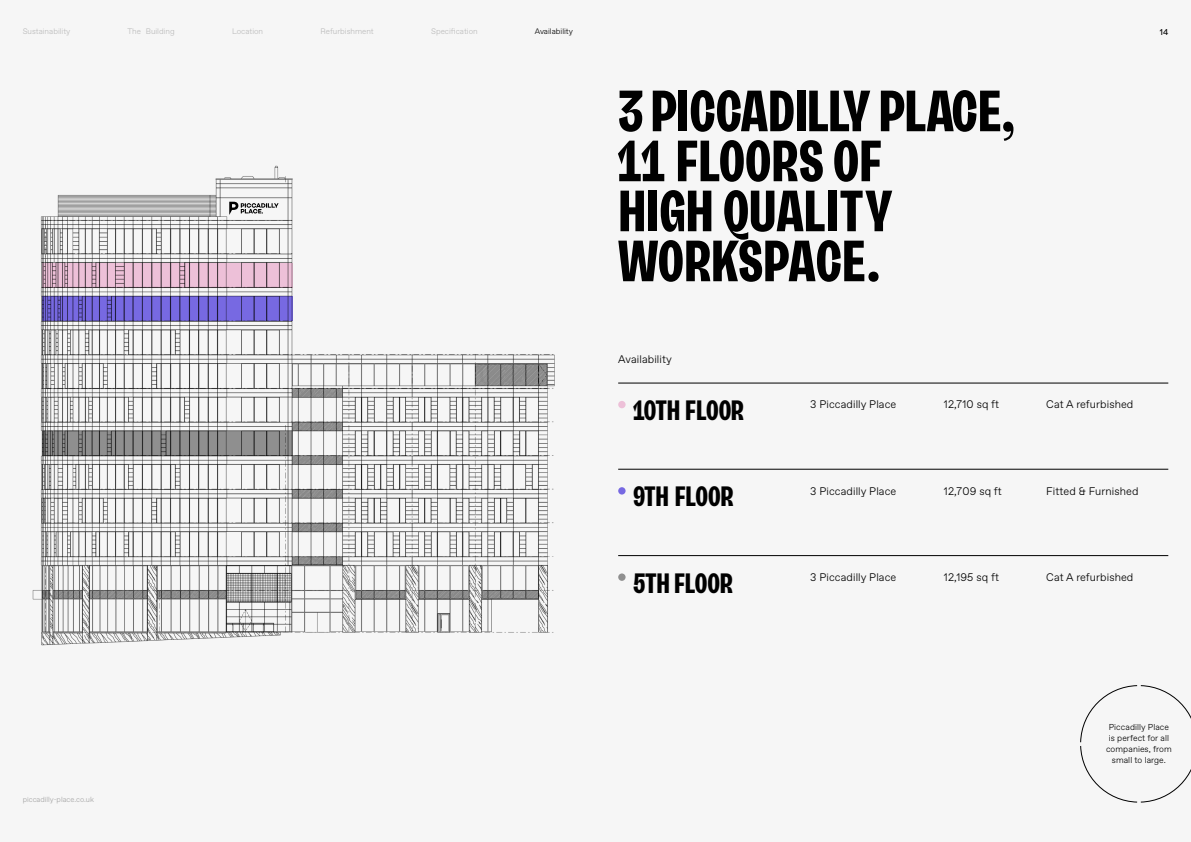
<style>
.page{position:relative;width:1191px;height:842px;background:#f6f6f6}
.page>*{position:absolute;margin:0;border:0;box-sizing:border-box;transform-origin:0 0}
.t1{font:700 58px/50px "Freigeist X Con";color:#000}
.t2{font:700 28px "Freigeist Test X Con";color:#000}
.t3{font:300 11px "Favorit";letter-spacing:.01em;color:#000}
.t4{font:300 8.6px/11.1px "Favorit";letter-spacing:.01em;color:#000;text-align:center}
.t5{font:8.5px "Favorit";color:#000}
.t6{font:300 8px "Favorit";color:#bbb}
.t7{font:300 8px "Favorit";color:#000}
.t8{font:300 7.5px "Favorit";color:#a5a5a5}
</style>
<div class="page">
<svg style="left:1080px;top:685px;width:111px;height:117px"></svg>
<img style="left:32px;top:165px;width:523px;height:481px">
<hr style="left:618px;top:383px;width:550px;height:1px;background:#000">
<hr style="left:618px;top:469px;width:550px;height:1px;background:#000">
<hr style="left:618px;top:555px;width:550px;height:1px;background:#000">
<div style="left:618px;top:401px;width:7px;height:7px;background:#edc0d8;border-radius:50%"></div>
<div style="left:618px;top:487px;width:7px;height:7px;background:#7769e2;border-radius:50%"></div>
<div style="left:618px;top:573px;width:7px;height:8px;background:#8f8f8f;border-radius:50%"></div>
<p class="t6" style="left:23px;top:26px;width:49px">Sustainability</p>
<p class="t6" style="left:127px;top:26px;width:49px">The Building</p>
<p class="t6" style="left:232px;top:26px;width:33px">Location</p>
<p class="t6" style="left:320px;top:26px;width:55px">Refurbishment</p>
<p class="t6" style="left:431px;top:26px;width:48px">Specification</p>
<p class="t7" style="left:535px;top:26px;width:40px">Availability</p>
<h1 class="t1" style="left:618px;top:86px;width:398px">3 PICCADILLY PLACE,<br>11 FLOORS OF<br>HIGH QUALITY<br>WORKSPACE.</h1>
<p class="t5" style="left:1159px;top:26px;width:10px">14</p>
<p class="t3" style="left:618px;top:352px;width:55px">Availability</p>
<h2 class="t2" style="left:633px;top:398px;width:112px">10TH FLOOR</h2>
<p class="t3" style="left:810px;top:397px;width:88px">3 Piccadilly Place</p>
<p class="t3" style="left:944px;top:397px;width:57px">12,710 sq ft</p>
<p class="t3" style="left:1046px;top:397px;width:89px">Cat A refurbished</p>
<h2 class="t2" style="left:633px;top:485px;width:102px">9TH FLOOR</h2>
<p class="t3" style="left:810px;top:483px;width:88px">3 Piccadilly Place</p>
<p class="t3" style="left:944px;top:483px;width:59px">12,709 sq ft</p>
<p class="t3" style="left:1046px;top:483px;width:94px">Fitted &amp; Furnished</p>
<h2 class="t2" style="left:633px;top:571px;width:101px">5TH FLOOR</h2>
<p class="t3" style="left:810px;top:570px;width:88px">3 Piccadilly Place</p>
<p class="t3" style="left:944px;top:570px;width:57px">12,195 sq ft</p>
<p class="t3" style="left:1046px;top:570px;width:89px">Cat A refurbished</p>
<p class="t8" style="left:23px;top:795px;width:73px">piccadilly-place.co.uk</p>
<p class="t4" style="left:1106px;top:721px;width:67px">Piccadilly Place is perfect for all companies, from small to large.</p>
</div>
